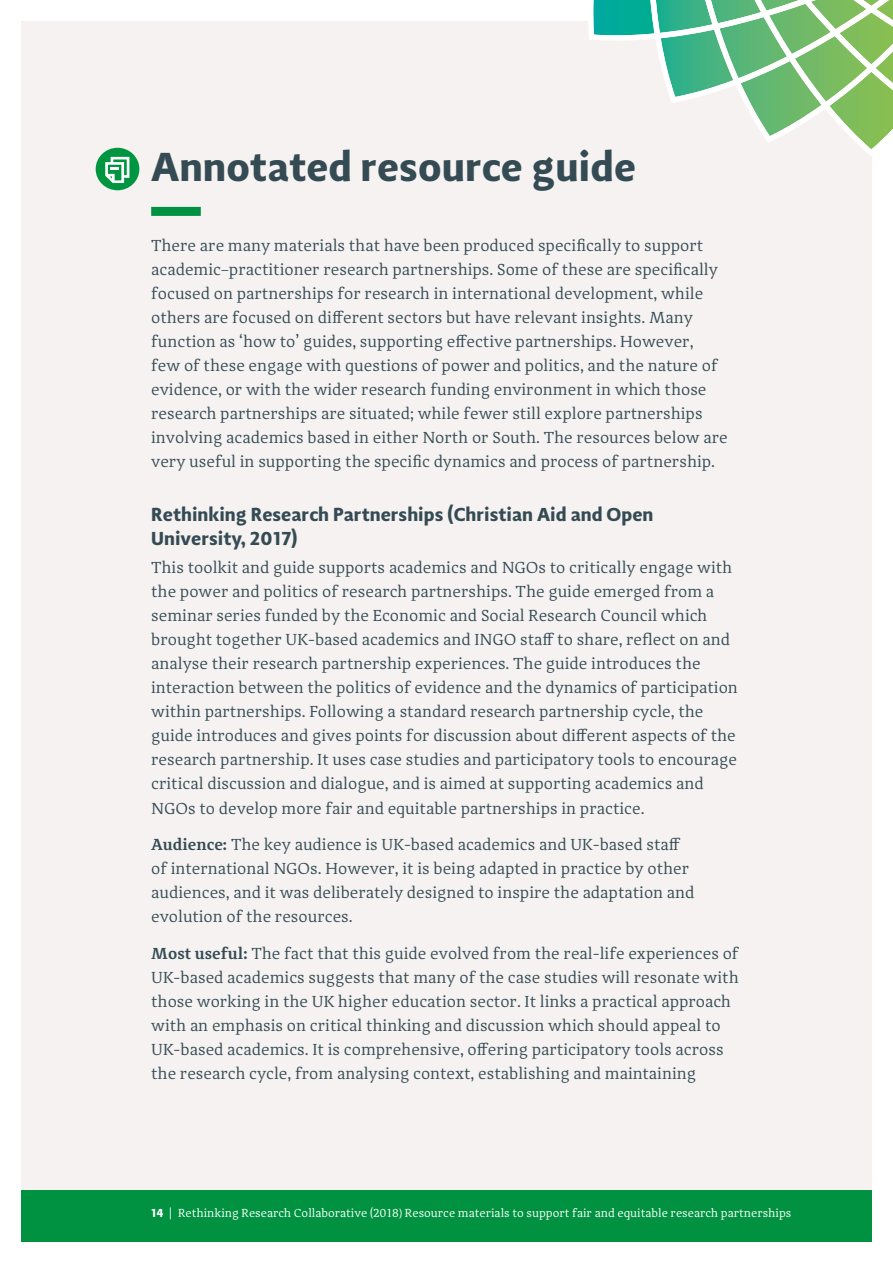
<style>
.page{position:relative;width:893px;height:1263px;background:#fff}
.page>*{position:absolute;margin:0;border:0;box-sizing:border-box;transform-origin:0 0}
.t1{font:700 42px "Adagio Sans";color:#354b54}
.t2{font:700 19.5px/24px "Adagio Sans";color:#354b54}
.t3{font:16.5px/24px "Adagio Serif";color:#354b54}
.t4{font:12px "Adagio Serif";color:#fff}
.s1{font-weight:600}
.s2{font-family:"Adagio Sans";font-weight:700}
.s3{font-family:"Myriad Pro"}
</style>
<div class="page">
<div style="left:21px;top:21px;width:851px;height:1221px;background:#f5f2f1"></div>
<div style="left:21px;top:1191px;width:851px;height:51px;background:#009240"></div>
<svg style="left:588px;top:0;width:305px;height:156px"></svg>
<div style="left:96px;top:148px;width:43px;height:42px;background:#009641;border-radius:50%"></div>
<svg style="left:105px;top:157px;width:24px;height:26px"></svg>
<div style="left:151px;top:207px;width:50px;height:9px;background:#009240"></div>
<h1 class="t1" style="left:151px;top:139px;width:486px">Annotated resource guide</h1>
<p class="t3" style="left:151px;top:234px;width:578px">There are many materials that have been produced specifically to support academic–practitioner research partnerships. Some of these are specifically focused on partnerships for research in international development, while others are focused on different sectors but have relevant insights. Many function as ‘how to’ guides, supporting effective partnerships. However,<br>few of these engage with questions of power and politics, and the nature of evidence, or with the wider research funding environment in which those research partnerships are situated; while fewer still explore partnerships involving academics based in either North or South. The resources below are very useful in supporting the specific dynamics and process of partnership.</p>
<p class="t2" style="left:151px;top:503px;width:504px">Rethinking Research Partnerships (Christian Aid and Open<br>University, 2017)</p>
<p class="t3" style="left:151px;top:556px;width:588px">This toolkit and guide supports academics and NGOs to critically engage with the power and politics of research partnerships. The guide emerged from a seminar series funded by the Economic and Social Research Council which brought together UK-based academics and INGO staff to share, reflect on and analyse their research partnership experiences. The guide introduces the interaction between the politics of evidence and the dynamics of participation within partnerships. Following a standard research partnership cycle, the guide introduces and gives points for discussion about different aspects of the research partnership. It uses case studies and participatory tools to encourage critical discussion and dialogue, and is aimed at supporting academics and NGOs to develop more fair and equitable partnerships in practice.</p>
<p class="t3" style="left:151px;top:833px;width:545px"><span class="s1">Audience:</span> The key audience is UK-based academics and UK-based staff of international NGOs. However, it is being adapted in practice by other audiences, and it was deliberately designed to inspire the adaptation and evolution of the resources.</p>
<p class="t3" style="left:151px;top:942px;width:589px"><span class="s1">Most useful:</span> The fact that this guide evolved from the real-life experiences of UK-based academics suggests that many of the case studies will resonate with those working in the UK higher education sector. It links a practical approach with an emphasis on critical thinking and discussion which should appeal to UK-based academics. It is comprehensive, offering participatory tools across the research cycle, from analysing context, establishing and maintaining</p>
<p class="t4" style="left:151px;top:1206px;width:642px"><span class="s2">14</span> | Rethinking Research Collaborative (2018<span class="s3">)</span> Resource materials to support fair and equitable research partnerships</p>
</div>
